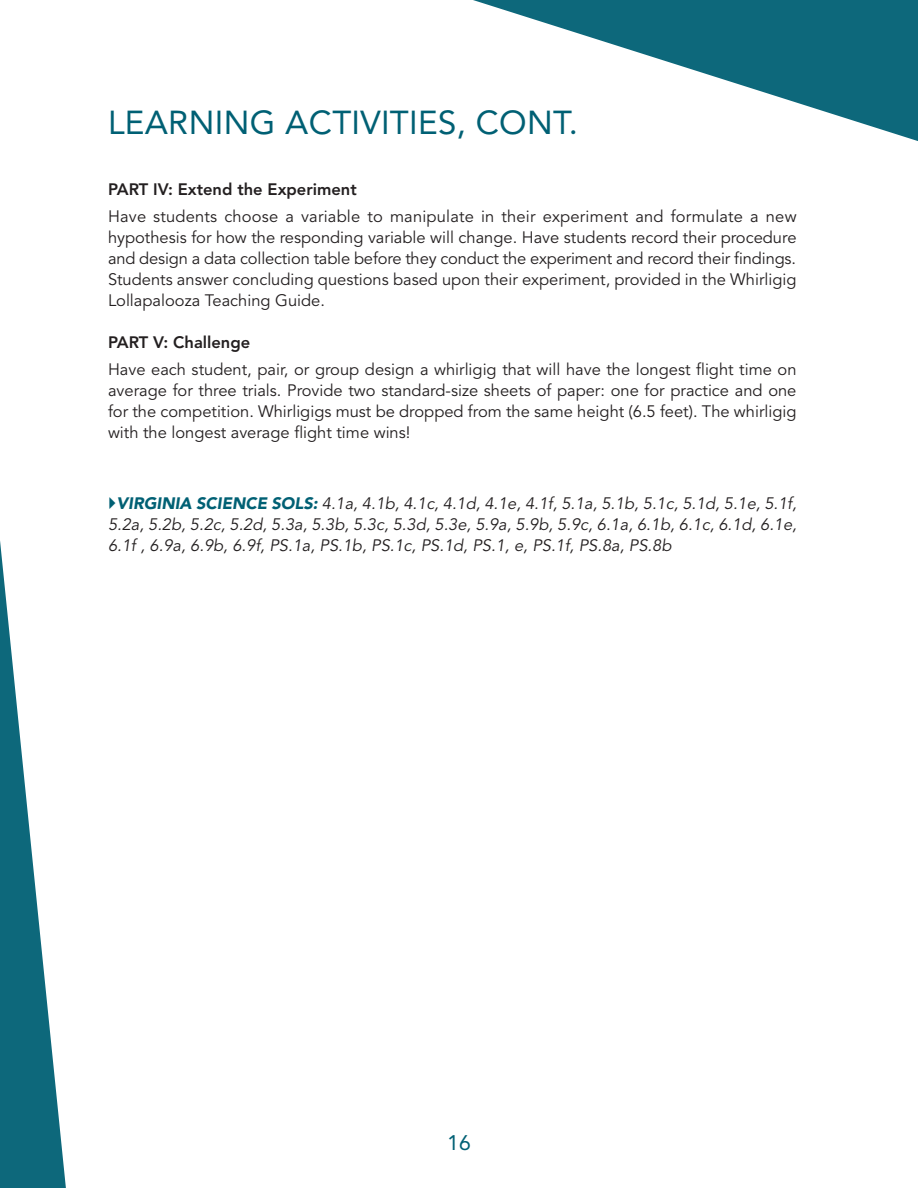
<style>
.page{position:relative;width:918px;height:1188px;background:#fff}
.page>*{position:absolute;margin:0;border:0;box-sizing:border-box;transform-origin:0 0}
.t1{font:33px "Avenir LT Std";letter-spacing:.01em;color:#006074}
.t2{font:21px "Avenir LT Std";color:#006074}
.t3{font:16.5px/21px "Avenir LT Std";color:#231f20;text-align:justify}
.t4{font:italic 16.5px/21px "Avenir LT Std";color:#231f20;text-align:justify}
.t5{font:800 16.5px "Avenir LT Std";color:#231f20}
.s1{font-weight:900;color:#006074}
</style>
<div class="page">
<svg style="left:473px;top:0;width:445px;height:141px"></svg>
<svg style="left:0;top:541px;width:66px;height:647px;fill:#126b7d"></svg>
<p class="t1" style="left:108px;top:103px;width:471px">LEARNING ACTIVITIES, CONT.</p>
<p class="t5" style="left:108px;top:179px;width:250px">PART IV: Extend the Experiment</p>
<p class="t3" style="left:108px;top:207px;width:690px">Have students choose a variable to manipulate in their experiment and formulate a new hypothesis for how the responding variable will change. Have students record their procedure and design a data collection table before they conduct the experiment and record their findings.<br>Students answer concluding questions based upon their experiment, provided in the Whirligig Lollapalooza Teaching Guide.</p>
<p class="t5" style="left:108px;top:332px;width:144px">PART V: Challenge</p>
<p class="t3" style="left:108px;top:360px;width:690px">Have each student, pair, or group design a whirligig that will have the longest flight time on average for three trials. Provide two standard-size sheets of paper: one for practice and one for the competition. Whirligigs must be dropped from the same height (6.5 feet). The whirligig with the longest average flight time wins!</p>
<p class="t4" style="left:108px;top:493px;width:690px;text-indent:9px"><span class="s1">VIRGINIA SCIENCE SOLS:</span> 4.1a, 4.1b, 4.1c, 4.1d, 4.1e, 4.1f, 5.1a, 5.1b, 5.1c, 5.1d, 5.1e, 5.1f, 5.2a, 5.2b, 5.2c, 5.2d, 5.3a, 5.3b, 5.3c, 5.3d, 5.3e, 5.9a, 5.9b, 5.9c, 6.1a, 6.1b, 6.1c, 6.1d, 6.1e, 6.1f , 6.9a, 6.9b, 6.9f, PS.1a, PS.1b, PS.1c, PS.1d, PS.1, e, PS.1f, PS.8a, PS.8b</p>
<p class="t2" style="left:447px;top:1130px;width:25px">16</p>
</div>
